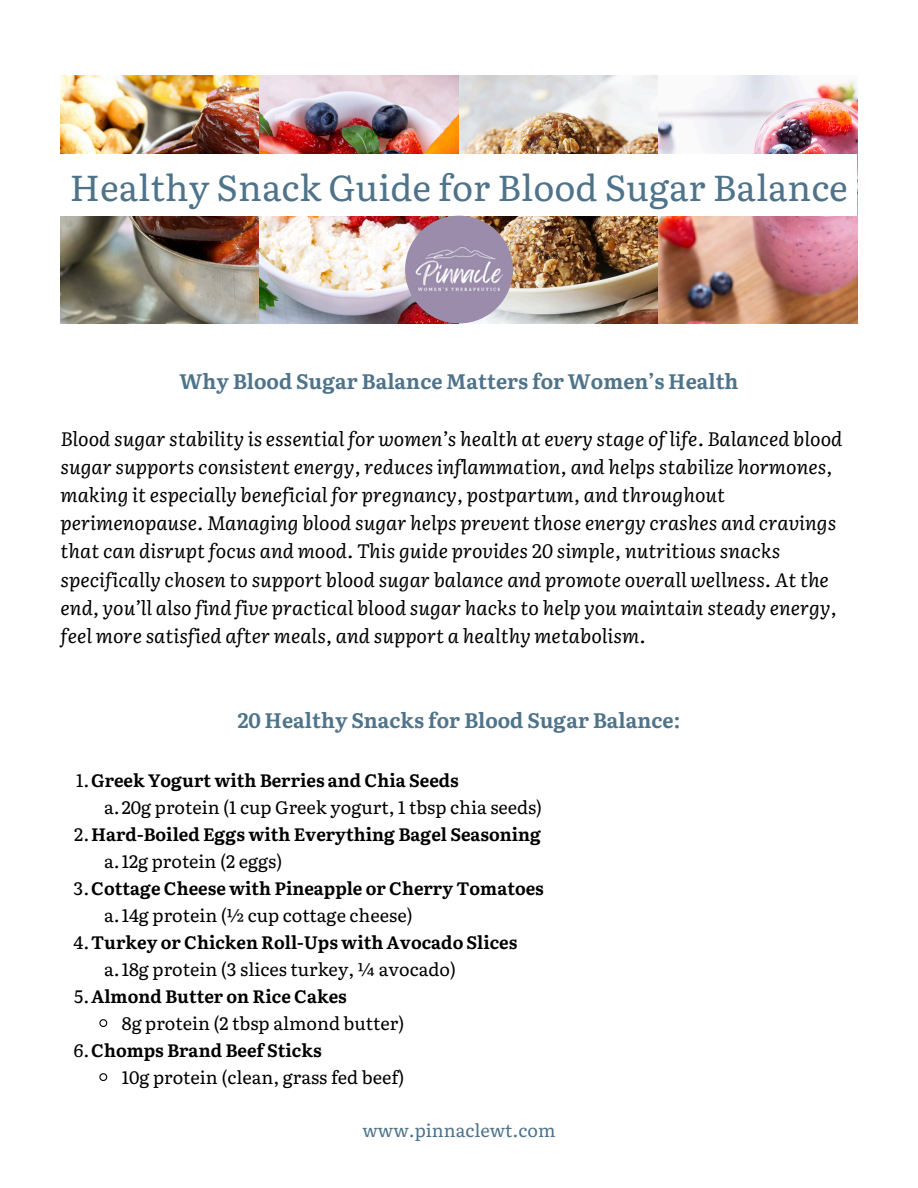
<style>
.page{position:relative;width:918px;height:1188px;background:#fff}
.page>*{position:absolute;margin:0;border:0;box-sizing:border-box;transform-origin:0 0}
.t1{font:36px "Literata";color:#4e738a}
.t2{font:700 21px "Literata";color:#4e738a}
.t3{font:italic 19.5px/28.2px "Literata";color:#000}
.t4{font:700 18px "Literata";color:#000}
.t5{font:18px "Literata";color:#000}
.t6{font:18px "Literata";color:#4e738a}
.s1{font-weight:400}
</style>
<div class="page">
<img style="left:61px;top:76px;width:796px;height:247px">
<div style="left:61px;top:154px;width:796px;height:61px;background:#fff"></div>
<img style="left:405px;top:216px;width:108px;height:107px;border-radius:50%">
<svg style="left:99px;top:1019px;width:9px;height:8px"></svg>
<svg style="left:99px;top:1073px;width:9px;height:8px"></svg>
<h1 class="t1" style="left:70px;top:158px;width:779px">Healthy Snack Guide for Blood Sugar Balance</h1>
<p class="t2" style="left:179px;top:364px;width:561px">Why Blood Sugar Balance Matters for Women’s Health</p>
<h2 class="t3" style="left:61px;top:423px;width:783px">Blood sugar stability is essential for women’s health at every stage of life. Balanced blood sugar supports consistent energy, reduces inflammation, and helps stabilize hormones, making it especially beneficial for pregnancy, postpartum, and throughout perimenopause. Managing blood sugar helps prevent those energy crashes and cravings that can disrupt focus and mood. This guide provides 20 simple, nutritious snacks specifically chosen to support blood sugar balance and promote overall wellness. At the end, you’ll also find five practical blood sugar hacks to help you maintain steady energy, feel more satisfied after meals, and support a healthy metabolism.</h2>
<h3 class="t2" style="left:238px;top:704px;width:444px">20 Healthy Snacks for Blood Sugar Balance:</h3>
<h2 class="t4" style="left:76px;top:766px;width:384px"><span class="s1">1.</span>Greek Yogurt with Berries and Chia Seeds</h2>
<p class="t5" style="left:104px;top:793px;width:440px">a.20g protein (1 cup Greek yogurt, 1 tbsp chia seeds)</p>
<p class="t4" style="left:74px;top:820px;width:469px"><span class="s1">2.</span>Hard-Boiled Eggs with Everything Bagel Seasoning</p>
<p class="t5" style="left:104px;top:847px;width:180px">a.12g protein (2 eggs)</p>
<p class="t4" style="left:74px;top:874px;width:472px"><span class="s1">3.</span>Cottage Cheese with Pineapple or Cherry Tomatoes</p>
<p class="t5" style="left:104px;top:901px;width:310px">a.14g protein (½ cup cottage cheese)</p>
<p class="t4" style="left:73px;top:928px;width:445px"><span class="s1">4.</span>Turkey or Chicken Roll-Ups with Avocado Slices</p>
<p class="t5" style="left:104px;top:955px;width:353px">a.18g protein (3 slices turkey, ¼ avocado)</p>
<p class="t4" style="left:74px;top:982px;width:274px"><span class="s1">5.</span>Almond Butter on Rice Cakes</p>
<p class="t5" style="left:122px;top:1009px;width:284px">8g protein (2 tbsp almond butter)</p>
<p class="t4" style="left:74px;top:1036px;width:249px"><span class="s1">6.</span>Chomps Brand Beef Sticks</p>
<p class="t5" style="left:122px;top:1063px;width:284px">10g protein (clean, grass fed beef)</p>
<p class="t6" style="left:362px;top:1116px;width:195px">www.pinnaclewt.com</p>
</div>
